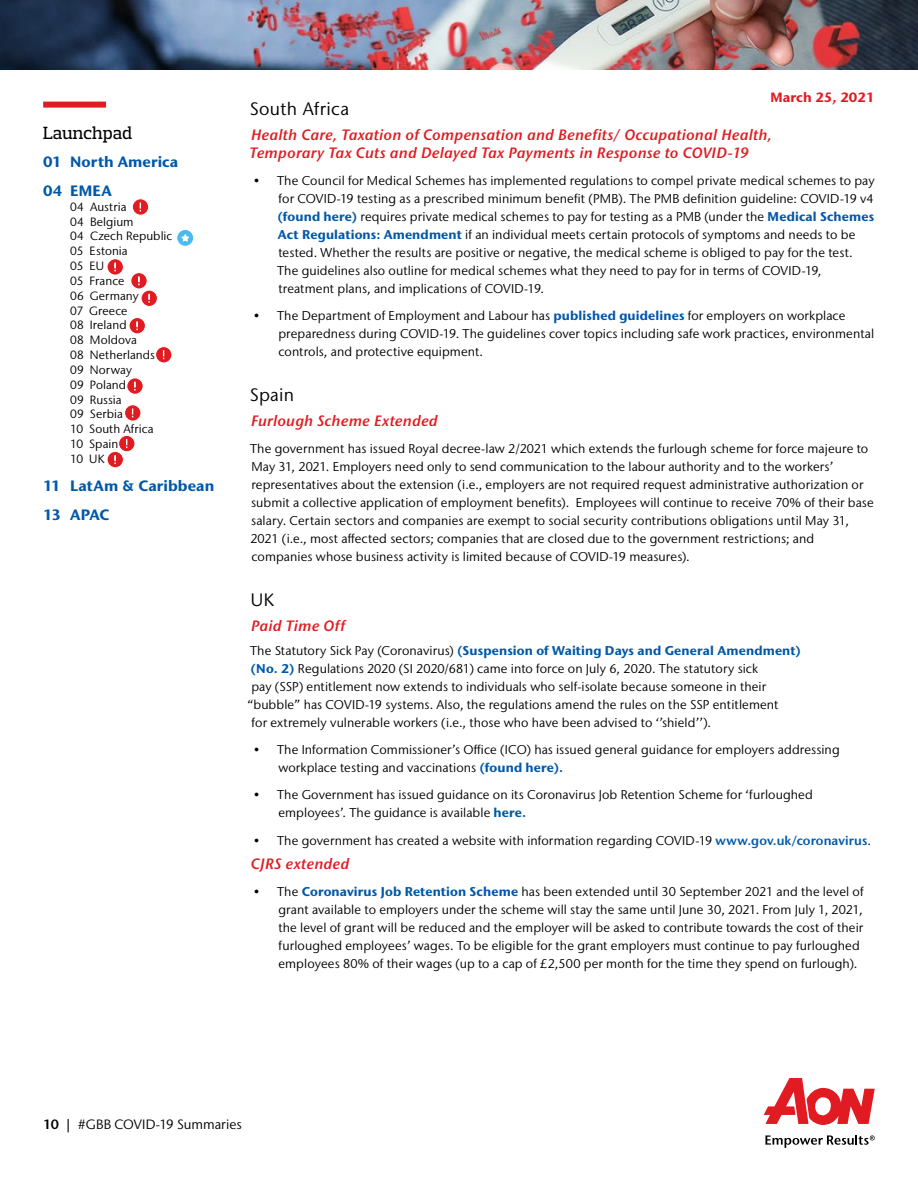
<style>
.page{position:relative;width:918px;height:1188px;background:#fff}
.page>*{position:absolute;margin:0;border:0;box-sizing:border-box;transform-origin:0 0}
.t1{font:18px "Stone Sans IIITC Pro";letter-spacing:.02em;color:#000}
.t2{font:500 18px "Prelo Slab";letter-spacing:-.005em;color:#000}
.t3{font:italic 600 15px/18px "Stone Sans IIITC Pro";letter-spacing:.03em;color:#e11b22}
.t4{font:700 15px/28.3px "Stone Sans IIITC Pro";letter-spacing:.005em;color:#0058a9}
.t5{font:13.5px "Stone Sans IIITC Pro";color:#000}
.t6{font:700 13.5px "Stone Sans IIITC Pro";color:#e11b22}
.t7{font:12.75px/18px "Stone Sans IIITC Pro";letter-spacing:.01em;color:#000}
.t8{font:700 12.75px "Stone Sans IIITC Pro";letter-spacing:.01em;color:#0058a9}
.t9{font:12px/14.9px "Stone Sans IIITC Pro";letter-spacing:.005em;color:#000}
.s1{font-weight:700;color:#0058a9}
.s2{font-weight:400;color:#000}
.s3{font-weight:600;color:#0058a9}
.s4{font-weight:600}
</style>
<div class="page">
<svg style="left:764px;top:1078px;width:111px;height:47px"></svg>
<svg style="left:765px;top:1135px;width:110px;height:13px"></svg>
<img style="left:0;top:0;width:918px;height:69px">
<div style="left:43px;top:102px;width:63px;height:6px;background:#e11b22"></div>
<div style="left:132px;top:199px;width:17px;height:16px;background:#e11b22;border-radius:50%"></div>
<div style="left:132px;top:198px;width:17px;height:18px;border:1px solid #fff;border-radius:50%"></div>
<svg style="left:139px;top:202px;width:2px;height:10px"></svg>
<svg style="left:131px;top:273px;width:16px;height:16px"></svg>
<div style="left:130px;top:272px;width:18px;height:18px;border:1px solid #fff;border-radius:50%"></div>
<svg style="left:138px;top:276px;width:2px;height:10px"></svg>
<div style="left:107px;top:259px;width:16px;height:16px;background:#e11b22;border-radius:50%"></div>
<div style="left:107px;top:258px;width:17px;height:18px;border:1px solid #fff;border-radius:50%"></div>
<svg style="left:114px;top:262px;width:2px;height:10px"></svg>
<div style="left:141px;top:290px;width:16px;height:16px;background:#e11b22;border-radius:50%"></div>
<div style="left:141px;top:290px;width:17px;height:17px;border:1px solid #fff;border-radius:50%"></div>
<svg style="left:148px;top:293px;width:2px;height:10px"></svg>
<div style="left:129px;top:318px;width:16px;height:16px;background:#e11b22;border-radius:50%"></div>
<div style="left:128px;top:317px;width:18px;height:17px;border:1px solid #fff;border-radius:50%"></div>
<svg style="left:136px;top:321px;width:2px;height:10px"></svg>
<div style="left:127px;top:378px;width:16px;height:16px;background:#e11b22;border-radius:50%"></div>
<div style="left:126px;top:377px;width:18px;height:18px;border:1px solid #fff;border-radius:50%"></div>
<svg style="left:134px;top:381px;width:2px;height:10px"></svg>
<div style="left:156px;top:347px;width:16px;height:16px;background:#e11b22;border-radius:50%"></div>
<div style="left:155px;top:346px;width:17px;height:18px;border:1px solid #fff;border-radius:50%"></div>
<svg style="left:162px;top:350px;width:3px;height:10px"></svg>
<div style="left:125px;top:405px;width:16px;height:16px;background:#e11b22;border-radius:50%"></div>
<div style="left:124px;top:404px;width:17px;height:18px;border:1px solid #fff;border-radius:50%"></div>
<svg style="left:131px;top:408px;width:3px;height:10px"></svg>
<div style="left:107px;top:451px;width:16px;height:17px;background:#e11b22;border-radius:50%"></div>
<div style="left:107px;top:451px;width:17px;height:17px;border:1px solid #fff;border-radius:50%"></div>
<svg style="left:114px;top:455px;width:2px;height:9px"></svg>
<div style="left:119px;top:435px;width:16px;height:17px;background:#e11b22;border-radius:50%"></div>
<div style="left:118px;top:435px;width:18px;height:17px;border:1px solid #fff;border-radius:50%"></div>
<svg style="left:126px;top:439px;width:2px;height:10px"></svg>
<svg style="left:177px;top:229px;width:17px;height:17px"></svg>
<div style="left:176px;top:229px;width:18px;height:18px;border:1px solid #fff;border-radius:50%"></div>
<svg style="left:180px;top:233px;width:11px;height:10px"></svg>
<h1 class="t2" style="left:43px;top:122px;width:91px">Launchpad</h1>
<p class="t4" style="left:43px;top:148px;width:137px">01 North America<br>04 EMEA</p>
<p class="t9" style="left:70px;top:199px;width:104px">04 Austria<br>04 Belgium<br>04 Czech Republic<br>05 Estonia<br>05 EU<br>05 France<br>06 Germany<br>07 Greece<br>08 Ireland<br>08 Moldova<br>08 Netherlands<br>09 Norway<br>09 Poland<br>09 Russia<br>09 Serbia<br>10 South Africa<br>10 Spain<br>10 UK</p>
<p class="t4" style="left:43px;top:472px;width:173px">11 LatAm &amp; Caribbean<br>13 APAC</p>
<p class="t6" style="left:771px;top:89px;width:106px">March 25, 2021</p>
<h1 class="t1" style="left:250px;top:98px;width:101px">South Africa</h1>
<p class="t3" style="left:250px;top:126px;width:524px">Health Care, Taxation of Compensation and Benefits/ Occupational Health,<br>Temporary Tax Cuts and Delayed Tax Payments in Response to COVID-19</p>
<p class="t7" style="left:277px;top:172px;width:599px;text-indent:-23px">• The Council for Medical Schemes has implemented regulations to compel private medical schemes to pay for COVID-19 testing as a prescribed minimum benefit (PMB). The PMB definition guideline: COVID-19 v4 <span class="s1">(found here)</span> requires private medical schemes to pay for testing as a PMB (under the <span class="s1">Medical Schemes Act Regulations: Amendment</span> if an individual meets certain protocols of symptoms and needs to be tested. Whether the results are positive or negative, the medical scheme is obliged to pay for the test.<br>The guidelines also outline for medical schemes what they need to pay for in terms of COVID-19, treatment plans, and implications of COVID-19.</p>
<p class="t7" style="left:278px;top:307px;width:597px;text-indent:-25px">• The Department of Employment and Labour has <span class="s1">published guidelines</span> for employers on workplace preparedness during COVID-19. The guidelines cover topics including safe work practices, environmental controls, and protective equipment.</p>
<h1 class="t1" style="left:250px;top:384px;width:46px">Spain</h1>
<p class="t3" style="left:251px;top:411px;width:188px">Furlough Scheme Extended</p>
<p class="t7" style="left:250px;top:439px;width:625px">The government has issued Royal decree-law 2/2021 which extends the furlough scheme for force majeure to May 31, 2021. Employers need only to send communication to the labour authority and to the workers’ representatives about the extension (i.e., employers are not required request administrative authorization or submit a collective application of employment benefits). Employees will continue to receive 70% of their base salary. Certain sectors and companies are exempt to social security contributions obligations until May 31, 2021 (i.e., most affected sectors; companies that are closed due to the government restrictions; and companies whose business activity is limited because of COVID-19 measures).</p>
<h1 class="t1" style="left:251px;top:589px;width:25px">UK</h1>
<p class="t3" style="left:251px;top:616px;width:95px">Paid Time Off</p>
<p class="t8" style="left:250px;top:643px;width:553px"><span class="s2">The Statutory Sick Pay (Coronavirus)</span> (Suspension of Waiting Days and General Amendment)</p>
<p class="t7" style="left:251px;top:660px;width:509px"><span class="s1">(No. 2)</span> Regulations 2020 (SI 2020/681) came into force on July 6, 2020. The statutory sick</p>
<p class="t7" style="left:251px;top:678px;width:516px">pay (SSP) entitlement now extends to individuals who self-isolate because someone in their</p>
<p class="t7" style="left:247px;top:696px;width:533px">“bubble” has COVID-19 systems. Also, the regulations amend the rules on the SSP entitlement</p>
<p class="t7" style="left:252px;top:714px;width:461px">for extremely vulnerable workers (i.e., those who have been advised to ‘’shield’’).</p>
<p class="t7" style="left:278px;top:741px;width:563px;text-indent:-25px">• The Information Commissioner’s Office (ICO) has issued general guidance for employers addressing workplace testing and vaccinations <span class="s1">(found here).</span></p>
<p class="t7" style="left:278px;top:786px;width:536px;text-indent:-25px">• The Government has issued guidance on its Coronavirus Job Retention Scheme for ‘furloughed employees’. The guidance is available <span class="s1">here.</span></p>
<p class="t7" style="left:254px;top:831px;width:619px">• The government has created a website with information regarding COVID-19 <span class="s3">www.gov.uk/coronavirus</span>.</p>
<p class="t3" style="left:251px;top:855px;width:99px">CJRS extended</p>
<p class="t7" style="left:278px;top:883px;width:587px;text-indent:-25px">• The <span class="s1">Coronavirus Job Retention Scheme</span> has been extended until 30 September 2021 and the level of grant available to employers under the scheme will stay the same until June 30, 2021. From July 1, 2021, the level of grant will be reduced and the employer will be asked to contribute towards the cost of their furloughed employees’ wages. To be eligible for the grant employers must continue to pay furloughed employees 80% of their wages (up to a cap of £2,500 per month for the time they spend on furlough).</p>
<p class="t5" style="left:43px;top:1116px;width:200px"><span class="s4">10 |</span> #GBB COVID-19 Summaries</p>
</div>
